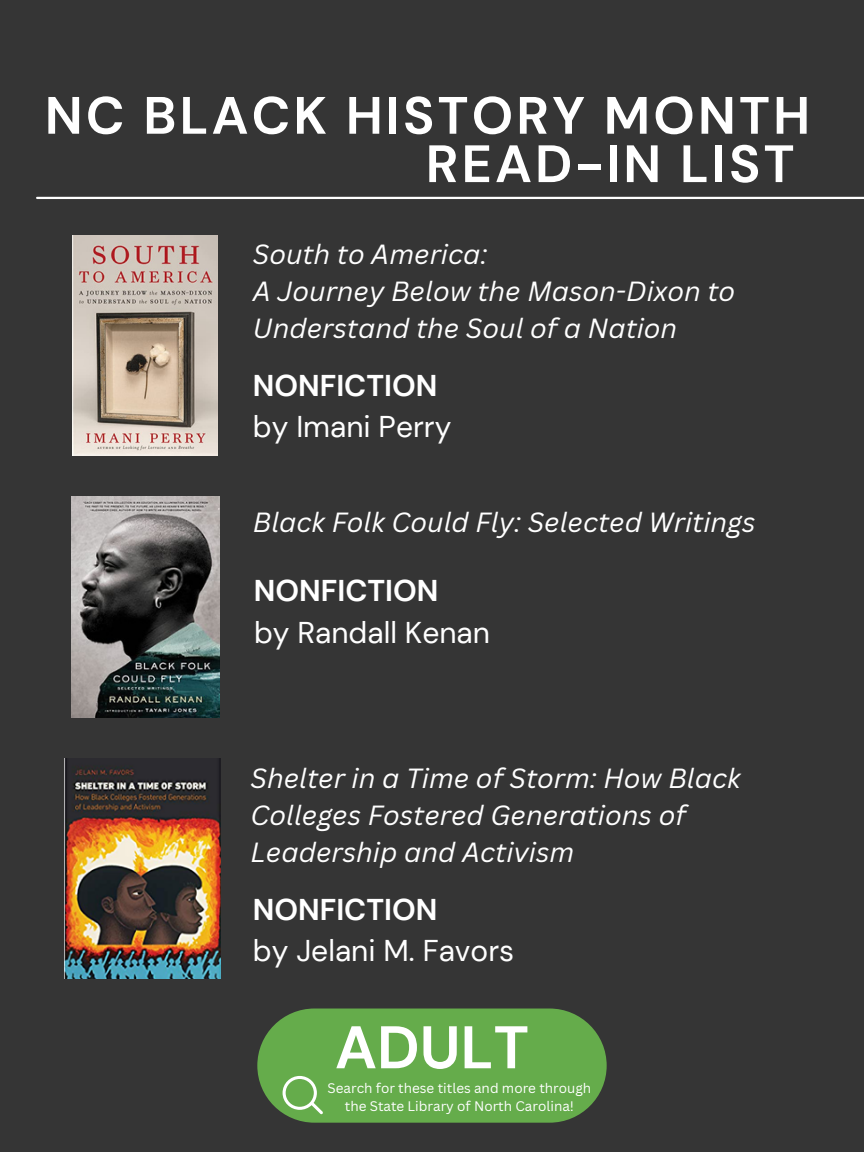
<style>
.page{position:relative;width:864px;height:1152px;background:#353535}
.page>*{position:absolute;margin:0;border:0;box-sizing:border-box;transform-origin:0 0}
.t1{font:700 60px "DM Sans";color:#fff}
.t2{font:700 52.5px/48.3px "DM Sans";letter-spacing:.06em;color:#fff;text-align:right}
.t3{font:30px "DM Sans";color:#fff}
.t4{font:700 30px "DM Sans";color:#fff}
.t5{font:italic 27px/37.2px "Canva Sans";color:#fff}
.t6{font:13.5px/18px "Canva Sans";color:#fff;text-align:center}
</style>
<div class="page">
<hr style="left:37px;top:197px;width:827px;height:2px;background:#fff">
<div style="left:257px;top:1009px;width:350px;height:114px;background:#65ac4b;border-radius:57px"></div>
<img style="left:65px;top:758px;width:155px;height:221px">
<img style="left:73px;top:235px;width:145px;height:221px">
<img style="left:72px;top:497px;width:147px;height:220px">
<svg style="left:283px;top:1076px;width:40px;height:38px"></svg>
<h2 class="t2" style="left:45px;top:92px;width:767px">NC BLACK HISTORY MONTH<br>READ-IN LIST</h2>
<p class="t5" style="left:253px;top:235px;width:484px">South to America:<br>A Journey Below the Mason-Dixon to<br>Understand the Soul of a Nation</p>
<p class="t4" style="left:253px;top:366px;width:186px">NONFICTION</p>
<p class="t3" style="left:253px;top:408px;width:200px">by Imani Perry</p>
<p class="t5" style="left:253px;top:503px;width:504px">Black Folk Could Fly: Selected Writings</p>
<p class="t4" style="left:254px;top:571px;width:186px">NONFICTION</p>
<p class="t3" style="left:254px;top:613px;width:237px">by Randall Kenan</p>
<p class="t5" style="left:251px;top:759px;width:492px">Shelter in a Time of Storm: How Black<br>Colleges Fostered Generations of<br>Leadership and Activism</p>
<p class="t4" style="left:253px;top:890px;width:186px">NONFICTION</p>
<p class="t3" style="left:253px;top:932px;width:263px">by Jelani M. Favors</p>
<h1 class="t1" style="left:335px;top:1009px;width:196px">ADULT</h1>
<p class="t6" style="left:328px;top:1079px;width:265px">Search for these titles and more through the State Library of North Carolina!</p>
</div>
